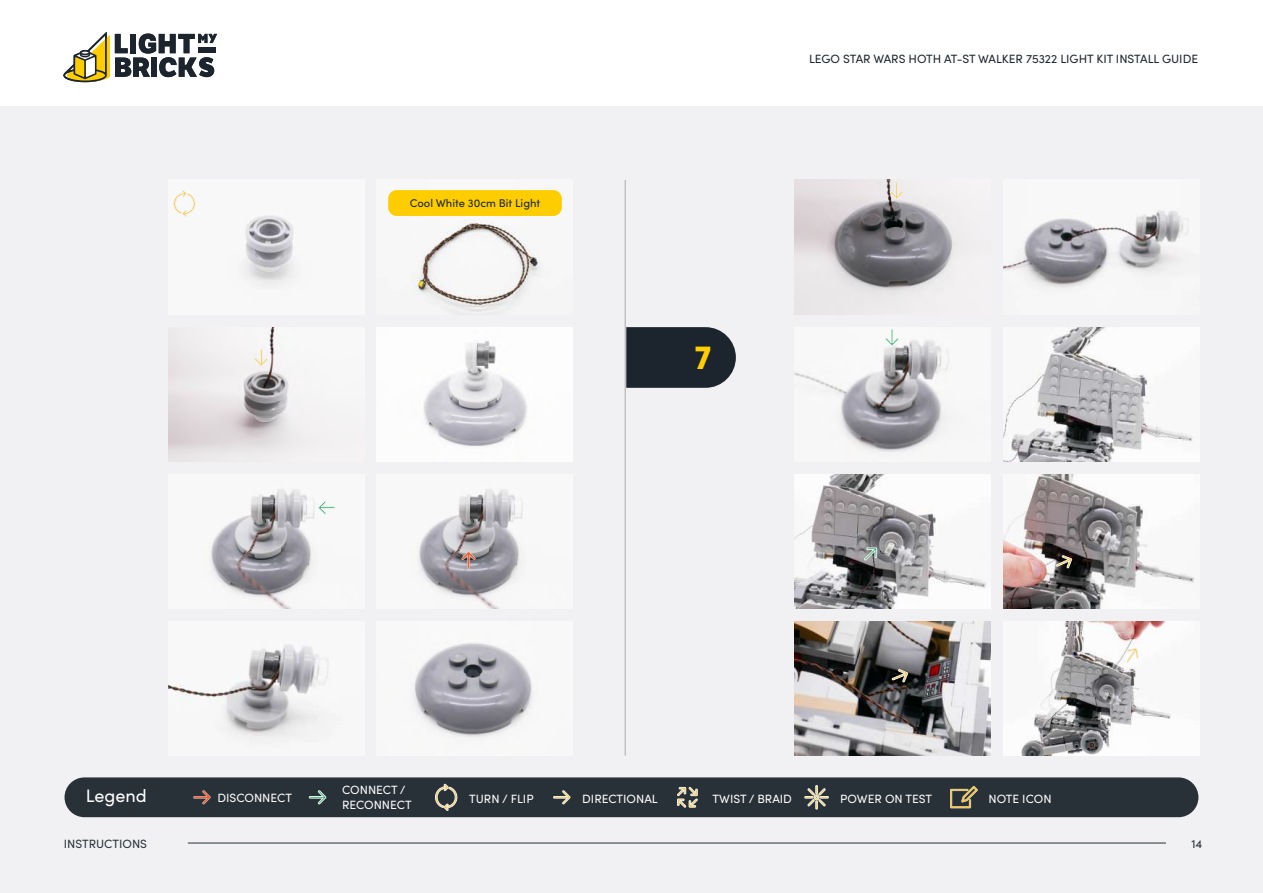
<style>
.page{position:relative;width:1263px;height:893px;background:#fff}
.page>*{position:absolute;margin:0;border:0;box-sizing:border-box;transform-origin:0 0}
.t1{font:700 31.5px "LFT Etica";color:#ffcd03}
.t2{font:18px "Sofia Pro";color:#fff}
.t3{font:12px/14.4px "Sofia Pro";color:#fff}
.t4{font:12px "Sofia Pro";color:#1c252d}
.t5{font:12px "Sofia Pro";color:#283038}
.t6{font:500 11.25px "Sofia Pro";color:#283038}
</style>
<div class="page">
<svg style="left:63px;top:32px;width:154px;height:50px"></svg>
<div style="left:0;top:106px;width:1263px;height:787px;background:#f1f1f3"></div>
<hr style="left:188px;top:843px;width:978px;height:1px;background:#283038">
<img style="left:244px;top:214px;width:49px;height:66px">
<img style="left:1003px;top:210px;width:180px;height:77px">
<img style="left:794px;top:341px;width:154px;height:110px">
<img style="left:168px;top:327px;width:120px;height:134px">
<img style="left:794px;top:474px;width:196px;height:134px">
<img style="left:377px;top:327px;width:196px;height:134px">
<img style="left:211px;top:490px;width:103px;height:118px">
<img style="left:1003px;top:474px;width:196px;height:134px">
<img style="left:168px;top:644px;width:151px;height:92px">
<img style="left:794px;top:621px;width:196px;height:135px">
<img style="left:1003px;top:621px;width:196px;height:135px">
<img style="left:415px;top:640px;width:117px;height:96px">
<img style="left:794px;top:180px;width:160px;height:134px">
<hr style="left:625px;top:180px;width:1px;height:576px;background:#000">
<div style="left:65px;top:777px;width:1133px;height:40px;background:#283038;border-radius:20px"></div>
<svg style="left:193px;top:790px;width:18px;height:14px"></svg>
<svg style="left:309px;top:790px;width:17px;height:14px"></svg>
<svg style="left:553px;top:790px;width:17px;height:14px"></svg>
<svg style="left:435px;top:784px;width:23px;height:27px"></svg>
<svg style="left:677px;top:787px;width:21px;height:21px"></svg>
<svg style="left:804px;top:785px;width:25px;height:24px"></svg>
<svg style="left:950px;top:786px;width:28px;height:22px"></svg>
<svg style="left:626px;top:327px;width:110px;height:61px;background:#2a323a"></svg>
<img style="left:1003px;top:327px;width:196px;height:134px">
<svg style="left:173px;top:191px;width:22px;height:26px"></svg>
<svg style="left:254px;top:349px;width:15px;height:17px"></svg>
<svg style="left:319px;top:501px;width:16px;height:14px"></svg>
<img style="left:419px;top:490px;width:103px;height:118px">
<svg style="left:461px;top:552px;width:15px;height:17px"></svg>
<svg style="left:890px;top:182px;width:14px;height:17px"></svg>
<svg style="left:885px;top:329px;width:14px;height:17px"></svg>
<svg style="left:864px;top:547px;width:13px;height:14px"></svg>
<svg style="left:1056px;top:555px;width:16px;height:13px"></svg>
<svg style="left:892px;top:669px;width:16px;height:13px"></svg>
<svg style="left:1126px;top:648px;width:13px;height:15px"></svg>
<img style="left:388px;top:190px;width:174px;height:121px">
<div style="left:388px;top:190px;width:174px;height:26px;background:#fecd00;border-radius:9px"></div>
<p class="t6" style="left:410px;top:194px;width:132px">Cool White 30cm Bit Light</p>
<p class="t4" style="left:809px;top:50px;width:391px">LEGO STAR WARS HOTH AT-ST WALKER 75322 LIGHT KIT INSTALL GUIDE</p>
<h1 class="t1" style="left:695px;top:339px;width:17px">7</h1>
<h2 class="t2" style="left:86px;top:783px;width:62px">Legend</h2>
<p class="t3" style="left:217px;top:790px;width:76px">DISCONNECT</p>
<p class="t3" style="left:342px;top:782px;width:71px">CONNECT /<br>RECONNECT</p>
<p class="t3" style="left:469px;top:791px;width:66px">TURN / FLIP</p>
<p class="t3" style="left:582px;top:791px;width:77px">DIRECTIONAL</p>
<p class="t3" style="left:713px;top:791px;width:81px">TWIST / BRAID</p>
<p class="t3" style="left:840px;top:791px;width:93px">POWER ON TEST</p>
<p class="t3" style="left:988px;top:791px;width:65px">NOTE ICON</p>
<p class="t5" style="left:64px;top:835px;width:85px">INSTRUCTIONS</p>
<p class="t5" style="left:1191px;top:835px;width:13px">14</p>
</div>
